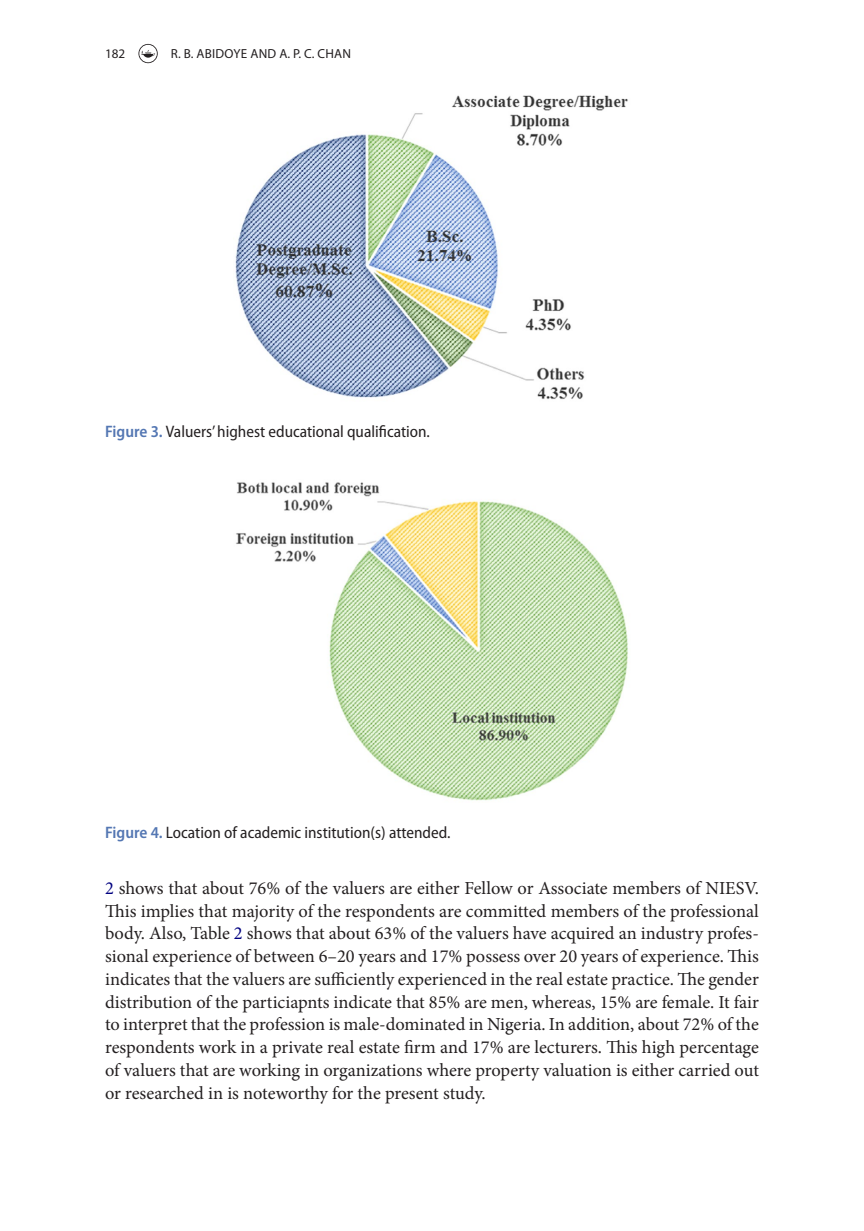
<style>
.page{position:relative;width:864px;height:1231px;background:#fff}
.page>*{position:absolute;margin:0;border:0;box-sizing:border-box;transform-origin:0 0}
.t1{font:18.38px/22.8px "Minion Pro";letter-spacing:-.005em;color:#231f20;text-align:justify}
.t2{font:semi-condensed 16.62px "Myriad Pro";color:#231f20}
.t3{font:13.12px "Myriad Pro";letter-spacing:.02em;color:#231f20}
.s1{font-weight:600;color:#5477b3}
.s2{color:#000080}
</style>
<div class="page">
<svg style="left:138px;top:44px;width:20px;height:19px"></svg>
<img style="left:235px;top:95px;width:393px;height:304px">
<img style="left:236px;top:482px;width:392px;height:319px">
<p class="t3" style="left:105px;top:45px;width:22px">182</p>
<p class="t3" style="left:171px;top:45px;width:181px">R. B. ABIDOYE AND A. P. C. CHAN</p>
<p class="t2" style="left:105px;top:422px;width:326px"><span class="s1">Figure 3.</span> Valuers’ highest educational qualification.</p>
<p class="t2" style="left:105px;top:823px;width:347px"><span class="s1">Figure 4.</span> Location of academic institution(s) attended.</p>
<p class="t1" style="left:105px;top:876px;width:655px"><span class="s2">2</span> shows that about 76% of the valuers are either Fellow or Associate members of NIESV.<br>This implies that majority of the respondents are committed members of the professional body. Also, Table <span class="s2">2</span> shows that about 63% of the valuers have acquired an industry profes&shy;sional experience of between 6–20 years and 17% possess over 20 years of experience. This indicates that the valuers are sufficiently experienced in the real estate practice. The gender distribution of the particiapnts indicate that 85% are men, whereas, 15% are female. It fair to interpret that the profession is male-dominated in Nigeria. In addition, about 72% of the respondents work in a private real estate firm and 17% are lecturers. This high percentage of valuers that are working in organizations where property valuation is either carried out or researched in is noteworthy for the present study.</p>
</div>
